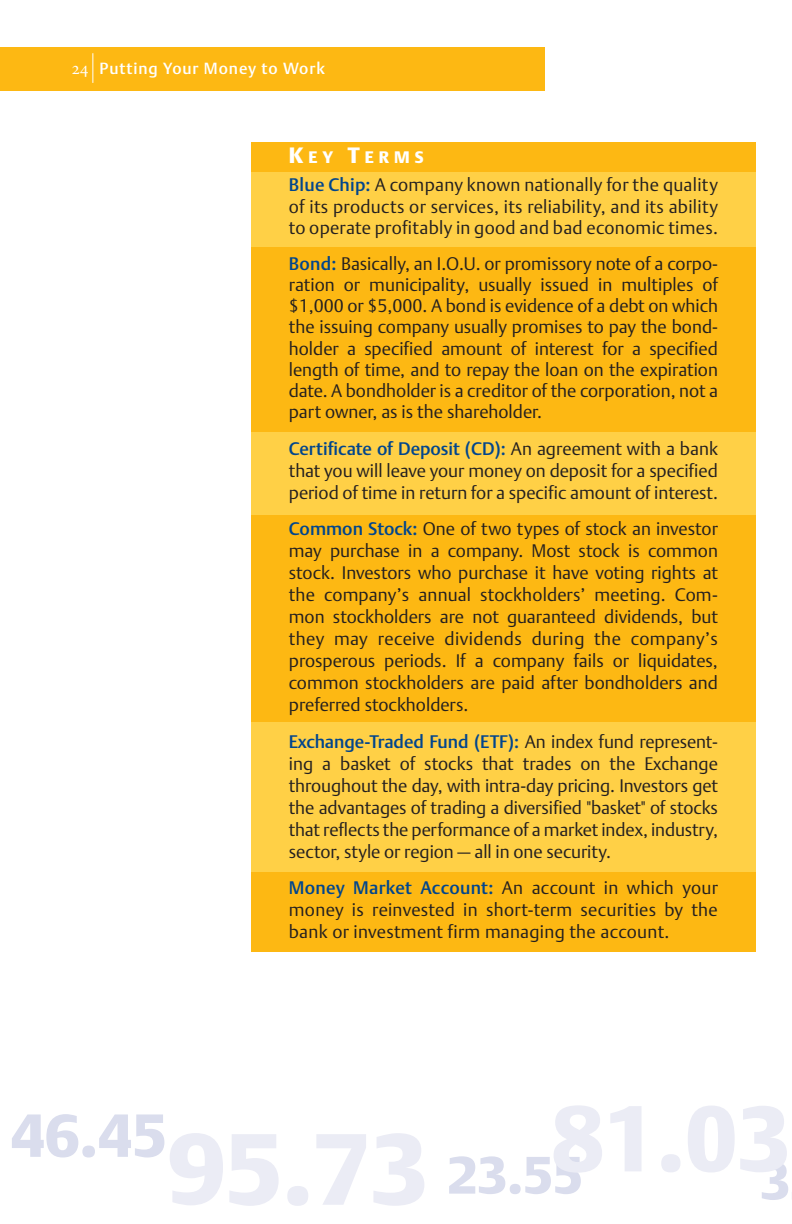
<style>
.page{position:relative;width:792px;height:1224px;background:#fff}
.page>*{position:absolute;margin:0;border:0;box-sizing:border-box;transform-origin:0 0}
.t1{font:60px "DTL Argo T Black";color:#dadded}
.t2{font:52px "DTL Argo T Black";color:#dadded}
.t3{font:18px/22px "DTL Argo T Light";color:#231f20;text-align:justify}
.t4{font:18px "DTL Argo T Medium";letter-spacing:-.005em;color:#00458d}
.t5{font:16.4px "DTL Argo T Black";letter-spacing:.31em;color:#fff}
.t6{font:16px "DTL Argo T Medium";letter-spacing:.055em;color:#fff}
.s1{font-family:"Minion Exp";font-size:18px}
.s2{font-size:22px}
.s3{font-family:"DTL Argo T Medium";color:#00458d}
.s4{font-family:"DTL Argo T Light";color:#231f20}
</style>
<div class="page">
<div style="left:252px;top:164px;width:504px;height:770px;background:#ffd046"></div>
<div style="left:252px;top:142px;width:504px;height:29px;background:#fdb813"></div>
<div style="left:252px;top:247px;width:504px;height:185px;background:#fdb813"></div>
<div style="left:252px;top:515px;width:504px;height:206px;background:#fdb813"></div>
<div style="left:252px;top:872px;width:504px;height:80px;background:#fdb813"></div>
<div style="left:0;top:47px;width:544px;height:43px;background:#fdb813"></div>
<hr style="left:92px;top:53px;width:1px;height:30px;background:#fff">
<p class="t6" style="left:72px;top:62px;width:254px"><span class="s1">24</span> Putting Your Money to Work</p>
<h1 class="t1" style="left:11px;top:1110px;width:158px">46.45</h1>
<p class="t5" style="left:289px;top:150px;width:136px"><span class="s2">K</span>EY <span class="s2">T</span>ERMS</p>
<p class="t3" style="left:289px;top:176px;width:431px;line-height:21.2px"><span class="s3">Blue Chip:</span> A company known nationally for the quality of its products or services, its reliability, and its ability to operate profitably in good and bad economic times.</p>
<p class="t3" style="left:289px;top:254px;width:431px;line-height:21.2px"><span class="s3">Bond:</span> Basically, an I.O.U. or promissory note of a corpo&shy;ration or municipality, usually issued in multiples of $1,000 or $5,000. A bond is evidence of a debt on which the issuing company usually promises to pay the bond&shy;holder a specified amount of interest for a specified length of time, and to repay the loan on the expiration date. A bondholder is a creditor of the corporation, not a part owner, as is the shareholder.</p>
<p class="t4" style="left:289px;top:441px;width:431px">Certificate of Deposit (CD): <span class="s4">An agreement with a bank</span></p>
<p class="t3" style="left:289px;top:461px;width:431px">that you will leave your money on deposit for a specified period of time in return for a specific amount of interest.</p>
<p class="t3" style="left:289px;top:519px;width:431px"><span class="s3">Common Stock:</span> One of two types of stock an investor may purchase in a company. Most stock is common stock. Investors who purchase it have voting rights at the company’s annual stockholders’ meeting. Com&shy;mon stockholders are not guaranteed dividends, but they may receive dividends during the company’s prosperous periods. If a company fails or liquidates, common stockholders are paid after bondholders and preferred stockholders.</p>
<p class="t4" style="left:289px;top:734px;width:431px">Exchange-Traded Fund (ETF): <span class="s4">An index fund represent-</span></p>
<p class="t3" style="left:289px;top:754px;width:431px">ing a basket of stocks that trades on the Exchange throughout the day, with intra-day pricing. Investors get the advantages of trading a diversified "basket" of stocks that reflects the performance of a market index, industry, sector, style or region — all in one security.</p>
<p class="t3" style="left:289px;top:878px;width:431px"><span class="s3">Money Market Account:</span> An account in which your money is reinvested in short-term securities by the bank or investment firm managing the account.</p>
<h2 class="t2" style="left:447px;top:1153px;width:137px">23.55</h2>
<h2 class="t2" style="left:760px;top:1159px;width:31px">3</h2>
</div>
